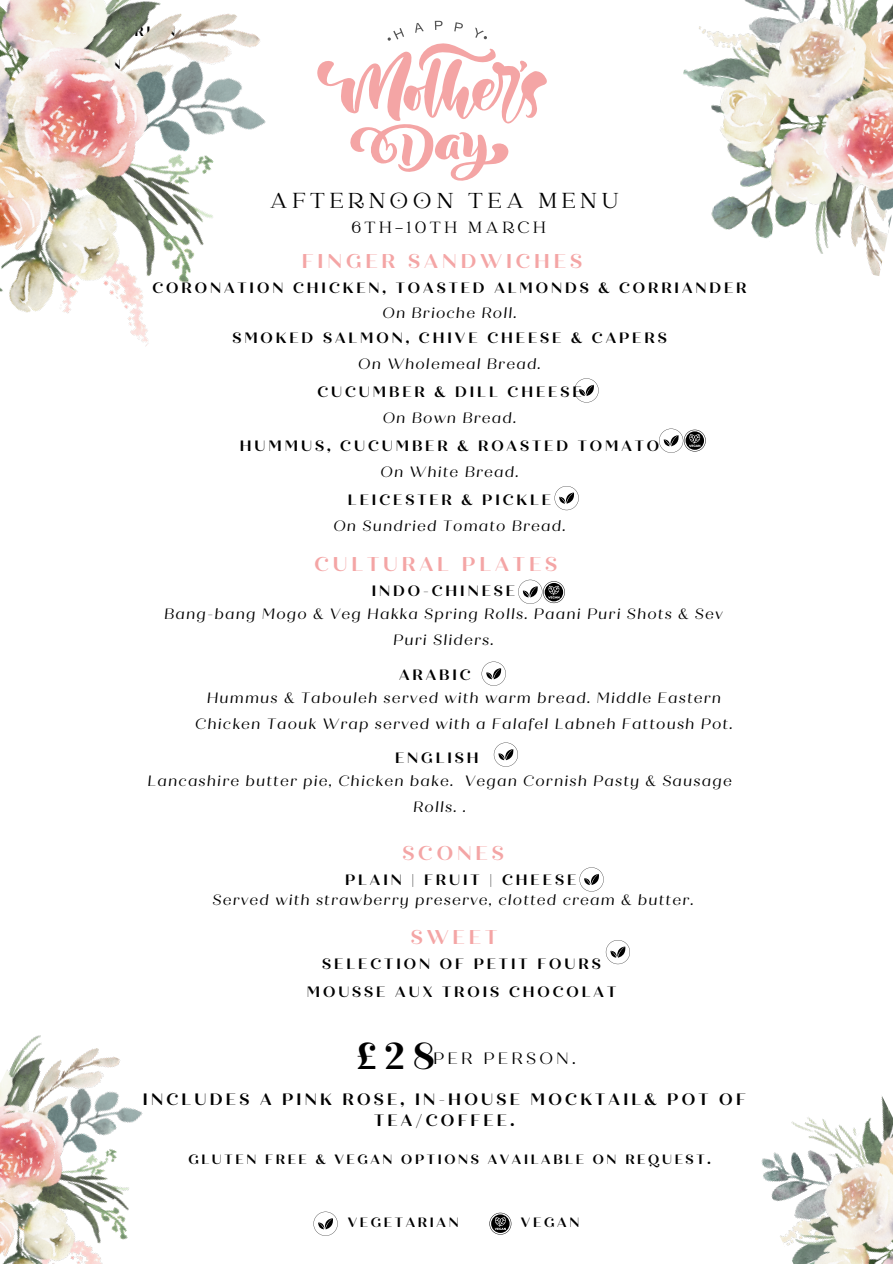
<style>
.page{position:relative;width:893px;height:1264px;background:#fff}
.page>*{position:absolute;margin:0;border:0;box-sizing:border-box;transform-origin:0 0}
.t1{font:700 37.5px "Quiche Display";color:#000}
.t2{font:24px "Catchy Mager";letter-spacing:.195em;color:#000}
.t3{font:700 19.95px "Quiche Display";letter-spacing:.195em;color:#f4a5a5}
.t4{font:18px "Catchy Mager";letter-spacing:.195em;color:#000}
.t5{font:700 16.5px/21.3px "Quiche Display";letter-spacing:.195em;color:#000;text-align:center}
.t6{font:16.5px "Quiche Display";letter-spacing:.195em;color:#000}
.t7{font:italic 15px/25.8px "Quiche Display";letter-spacing:.075em;color:#000;text-align:center}
.t8{font:700 15px "Quiche Display";letter-spacing:.195em;color:#000}
.t9{font:700 13.5px "Quiche Display";letter-spacing:.195em;color:#000}
</style>
<div class="page">
<svg style="left:356px;top:21px;width:191px;height:160px"></svg>
<img style="left:0;top:0;width:356px;height:347px">
<img style="left:761px;top:1096px;width:131px;height:167px">
<img style="left:683px;top:0;width:209px;height:276px">
<img style="left:0;top:1035px;width:143px;height:228px">
<svg style="left:313px;top:1211px;width:24px;height:24px"></svg>
<svg style="left:489px;top:1212px;width:22px;height:22px"></svg>
<svg style="left:579px;top:867px;width:24px;height:24px"></svg>
<svg style="left:606px;top:940px;width:24px;height:24px"></svg>
<svg style="left:518px;top:579px;width:47px;height:25px"></svg>
<svg style="left:481px;top:661px;width:24px;height:24px"></svg>
<svg style="left:494px;top:742px;width:24px;height:24px"></svg>
<svg style="left:659px;top:428px;width:46px;height:25px"></svg>
<svg style="left:554px;top:486px;width:24px;height:24px"></svg>
<svg style="left:574px;top:378px;width:24px;height:24px"></svg>
<p class="t2" style="left:270px;top:189px;width:350px">AFTERNOON TEA MENU</p>
<p class="t4" style="left:351px;top:219px;width:196px">6TH-10TH MARCH</p>
<h4 class="t3" style="left:302px;top:249px;width:282px">FINGER SANDWICHES</h4>
<h6 class="t8" style="left:152px;top:278px;width:595px">CORONATION CHICKEN, TOASTED ALMONDS &amp; CORRIANDER</h6>
<h4 class="t7" style="left:382px;top:300px;width:136px">On Brioche Roll.</h4>
<h6 class="t8" style="left:232px;top:329px;width:436px">SMOKED SALMON, CHIVE CHEESE &amp; CAPERS</h6>
<h4 class="t7" style="left:358px;top:351px;width:184px">On Wholemeal Bread.</h4>
<h6 class="t8" style="left:317px;top:383px;width:266px">CUCUMBER &amp; DILL CHEESE</h6>
<h4 class="t7" style="left:383px;top:405px;width:135px">On Bown Bread.</h4>
<h6 class="t8" style="left:240px;top:437px;width:421px">HUMMUS, CUCUMBER &amp; ROASTED TOMATO</h6>
<h4 class="t7" style="left:380px;top:459px;width:140px">On White Bread.</h4>
<h6 class="t8" style="left:348px;top:491px;width:205px">LEICESTER &amp; PICKLE</h6>
<p class="t7" style="left:333px;top:513px;width:234px">On Sundried Tomato Bread.</p>
<p class="t3" style="left:314px;top:552px;width:244px">CULTURAL PLATES</p>
<p class="t8" style="left:371px;top:581px;width:145px">INDO-CHINESE</p>
<p class="t7" style="left:164px;top:601px;width:560px">Bang-bang Mogo &amp; Veg Hakka Spring Rolls. Paani Puri Shots &amp; Sev<br>Puri Sliders.</p>
<h3 class="t8" style="left:399px;top:665px;width:73px">ARABIC</h3>
<p class="t7" style="left:195px;top:685px;width:538px">Hummus &amp; Tabouleh served with warm bread. Middle Eastern<br>Chicken Taouk Wrap served with a Falafel Labneh Fattoush Pot.</p>
<p class="t8" style="left:395px;top:749px;width:85px">ENGLISH</p>
<h4 class="t7" style="left:147px;top:768px;width:586px">Lancashire butter pie, Chicken bake. Vegan Cornish Pasty &amp; Sausage<br>Rolls. .</h4>
<h6 class="t3" style="left:402px;top:840px;width:103px">SCONES</h6>
<p class="t8" style="left:345px;top:870px;width:233px">PLAIN | FRUIT | CHEESE</p>
<h4 class="t7" style="left:212px;top:886px;width:482px">Served with strawberry preserve, clotted cream &amp; butter.</h4>
<h6 class="t3" style="left:410px;top:925px;width:88px">SWEET</h6>
<p class="t8" style="left:322px;top:955px;width:280px">SELECTION OF PETIT FOURS</p>
<h4 class="t8" style="left:307px;top:982px;width:311px">MOUSSE AUX TROIS CHOCOLAT</h4>
<p class="t1" style="left:356px;top:1033px;width:81px">£28</p>
<p class="t5" style="left:143px;top:1088px;width:604px">INCLUDES A PINK ROSE, IN-HOUSE MOCKTAIL&amp; POT OF<br>TEA/COFFEE.</p>
<p class="t6" style="left:433px;top:1048px;width:144px">PER PERSON.</p>
<p class="t9" style="left:188px;top:1151px;width:523px">GLUTEN FREE &amp; VEGAN OPTIONS AVAILABLE ON REQUEST.</p>
<h2 class="t9" style="left:348px;top:1213px;width:112px">VEGETARIAN</h2>
<h3 class="t9" style="left:521px;top:1213px;width:60px">VEGAN</h3>
</div>
